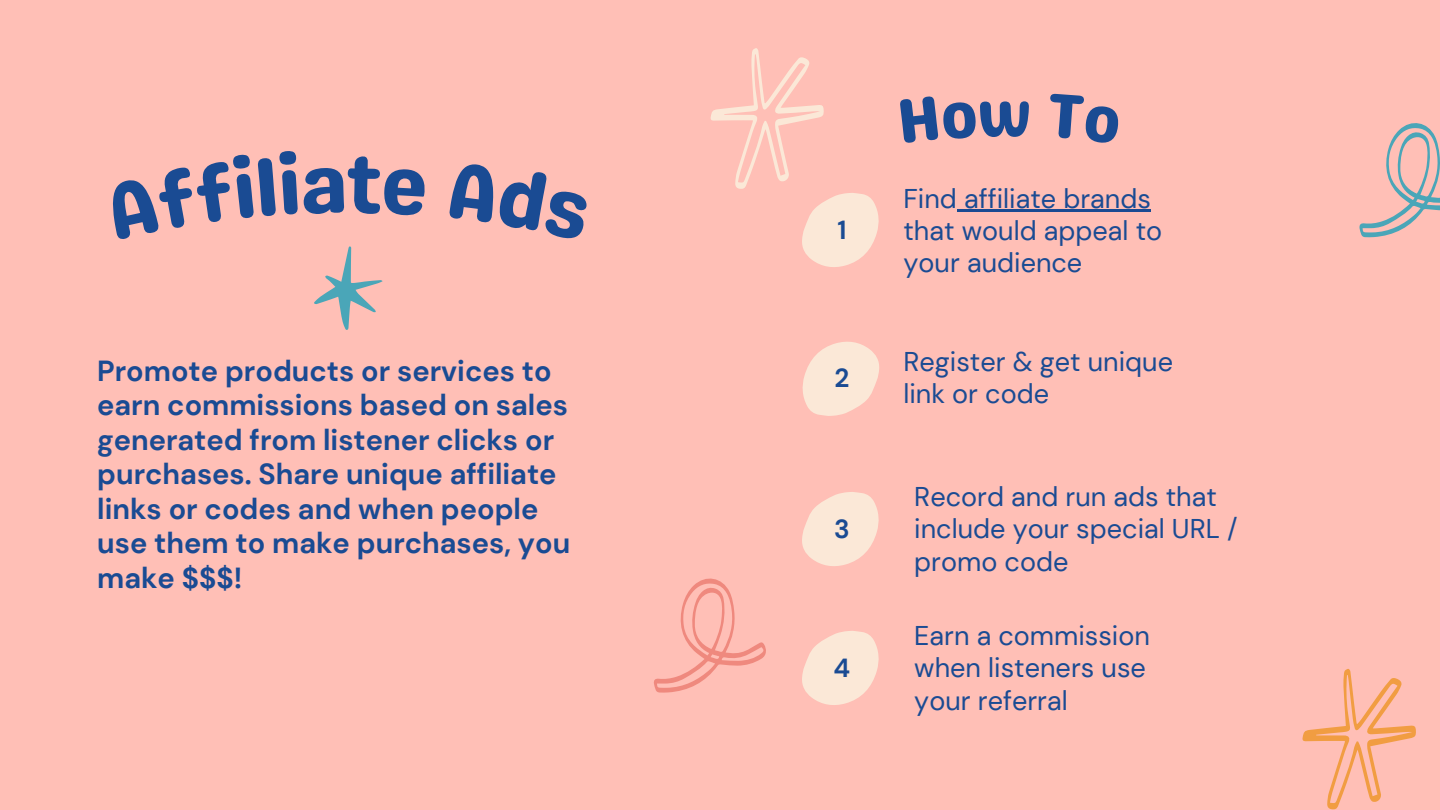
<style>
.page{position:relative;width:1440px;height:810px;background:#ffbfb6}
.page>*{position:absolute;margin:0;border:0;box-sizing:border-box;transform-origin:0 0}
.t1{font:63px "Genty Sans";color:#1a4b93}
.t2{font:700 29px/34.5px "DM Sans";color:#1a4b93}
.t3{font:27.1px/32.2px "DM Sans";color:#1a4b93}
.t4{font:700 26.1px "DM Sans";color:#1a4b93}
</style>
<div class="page">
<svg style="left:314px;top:246px;width:68px;height:84px"></svg>
<svg style="left:1302px;top:669px;width:114px;height:141px"></svg>
<svg style="left:1359px;top:123px;width:81px;height:114px"></svg>
<svg style="left:654px;top:578px;width:112px;height:115px"></svg>
<svg style="left:710px;top:48px;width:169px;height:219px"></svg>
<svg style="left:802px;top:341px;width:77px;height:75px"></svg>
<svg style="left:802px;top:492px;width:77px;height:74px"></svg>
<hr style="left:957px;top:209px;width:194px;height:2px;background:#1a4b93">
<svg style="left:802px;top:631px;width:77px;height:74px"></svg>
<p class="t2" style="left:97px;top:354px;width:475px">Promote products or services to earn commissions based on sales generated from listener clicks or purchases. Share unique affiliate links or codes and when people use them to make purchases, you make $$$!</p>
<p class="t4" style="left:837px;top:214px;width:11px">1</p>
<p class="t4" style="left:834px;top:361px;width:16px">2</p>
<p class="t4" style="left:834px;top:513px;width:17px">3</p>
<p class="t4" style="left:834px;top:651px;width:18px">4</p>
<p class="t1" style="left:978px;top:77px;width:56px">w</p>
<p class="t3" style="left:904px;top:182px;width:260px">Find affiliate brands that would appeal to your audience</p>
<p class="t3" style="left:904px;top:345px;width:271px">Register &amp; get unique link or code</p>
<p class="t3" style="left:914px;top:481px;width:325px">Record and run ads that include your special URL / promo code</p>
<p class="t3" style="left:914px;top:620px;width:237px">Earn a commission when listeners use your referral</p>
</div>
